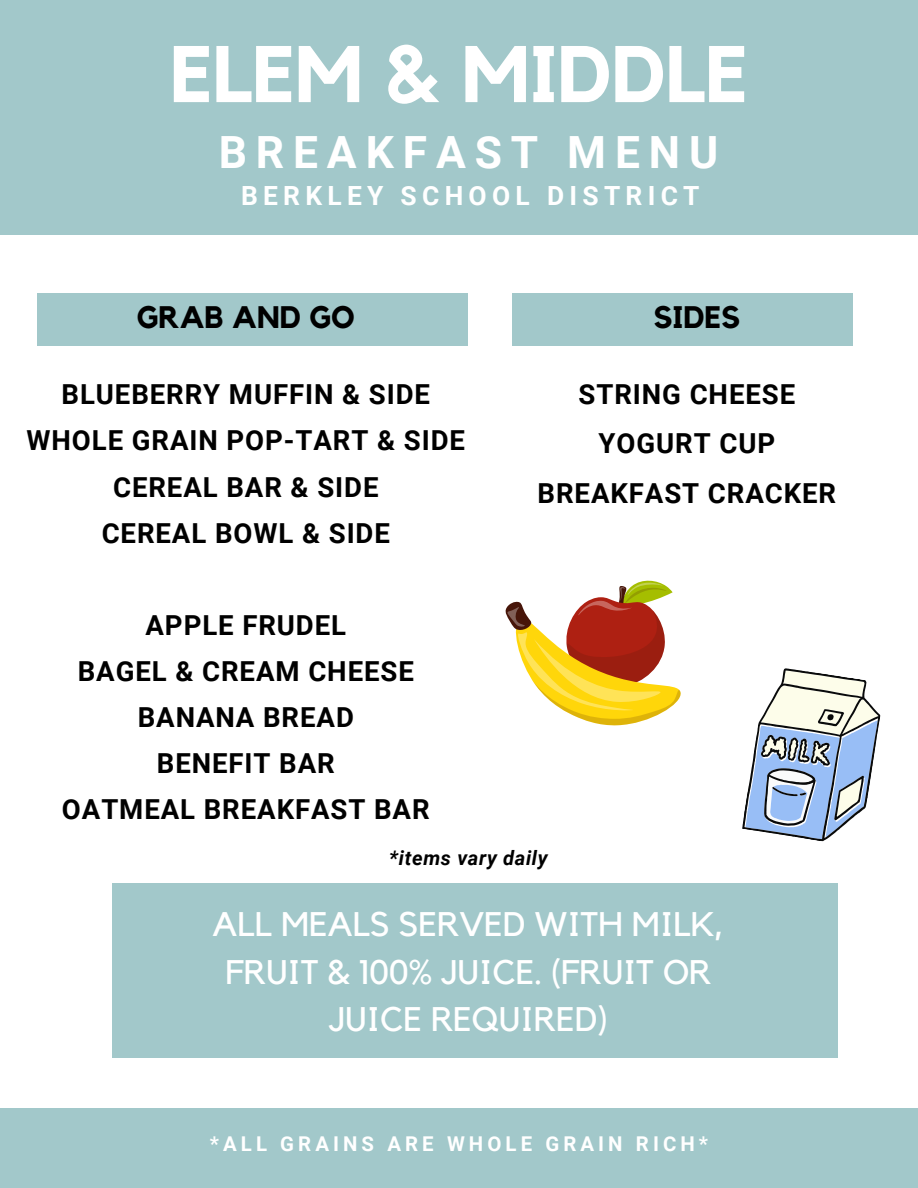
<style>
.page{position:relative;width:918px;height:1188px;background:#fff}
.page>*{position:absolute;margin:0;border:0;box-sizing:border-box;transform-origin:0 0}
.t1{font:700 79.2px "Kollektif";color:#fff}
.t2{font:700 44.4px "Roboto";letter-spacing:.2em;color:#fff}
.t3{font:34.05px/47.2px "Kollektif";color:#fff;text-align:center}
.t4{font:700 31.05px "Kollektif";color:#000}
.t5{font:700 27.6px/46.2px "Roboto";letter-spacing:.035em;color:#000;text-align:center}
.t6{font:700 26.4px "Roboto";letter-spacing:.2em;color:#fff}
.t7{font:700 20.4px "Roboto";letter-spacing:.2em;color:#fff}
.t8{font:italic 700 20.1px "Roboto";letter-spacing:.035em;color:#000}
</style>
<div class="page">
<div style="left:0;top:0;width:918px;height:235px;background:#a2c8ca"></div>
<div style="left:0;top:1108px;width:918px;height:80px;background:#a2c8ca"></div>
<div style="left:512px;top:293px;width:341px;height:53px;background:#a2c8ca"></div>
<div style="left:37px;top:293px;width:431px;height:53px;background:#a2c8ca"></div>
<div style="left:112px;top:883px;width:725px;height:175px;background:#a2c8ca"></div>
<svg style="left:505px;top:580px;width:176px;height:146px"></svg>
<svg style="left:742px;top:668px;width:139px;height:174px"></svg>
<p class="t1" style="left:170px;top:38px;width:579px">ELEM &amp; MIDDLE</p>
<p class="t2" style="left:219px;top:127px;width:501px">BREAKFAST MENU</p>
<p class="t6" style="left:241px;top:181px;width:460px">BERKLEY SCHOOL DISTRICT</p>
<h4 class="t4" style="left:137px;top:303px;width:220px">GRAB AND GO</h4>
<h1 class="t5" style="left:27px;top:372px;width:440px">BLUEBERRY MUFFIN &amp; SIDE<br>WHOLE GRAIN POP-TART &amp; SIDE<br>CEREAL BAR &amp; SIDE<br>CEREAL BOWL &amp; SIDE</h1>
<h4 class="t5" style="left:62px;top:602px;width:369px">APPLE FRUDEL<br>BAGEL &amp; CREAM CHEESE<br>BANANA BREAD<br>BENEFIT BAR<br>OATMEAL BREAKFAST BAR</h4>
<h2 class="t4" style="left:653px;top:303px;width:88px">SIDES</h2>
<h2 class="t5" style="left:538px;top:370px;width:300px;line-height:49.5px">STRING CHEESE<br>YOGURT CUP<br>BREAKFAST CRACKER</h2>
<p class="t8" style="left:389px;top:847px;width:160px">*items vary daily</p>
<h4 class="t3" style="left:212px;top:902px;width:514px">ALL MEALS SERVED WITH MILK,<br>FRUIT &amp; 100% JUICE. (FRUIT OR<br>JUICE REQUIRED)</h4>
<h4 class="t7" style="left:210px;top:1132px;width:500px">*ALL GRAINS ARE WHOLE GRAIN RICH*</h4>
</div>
